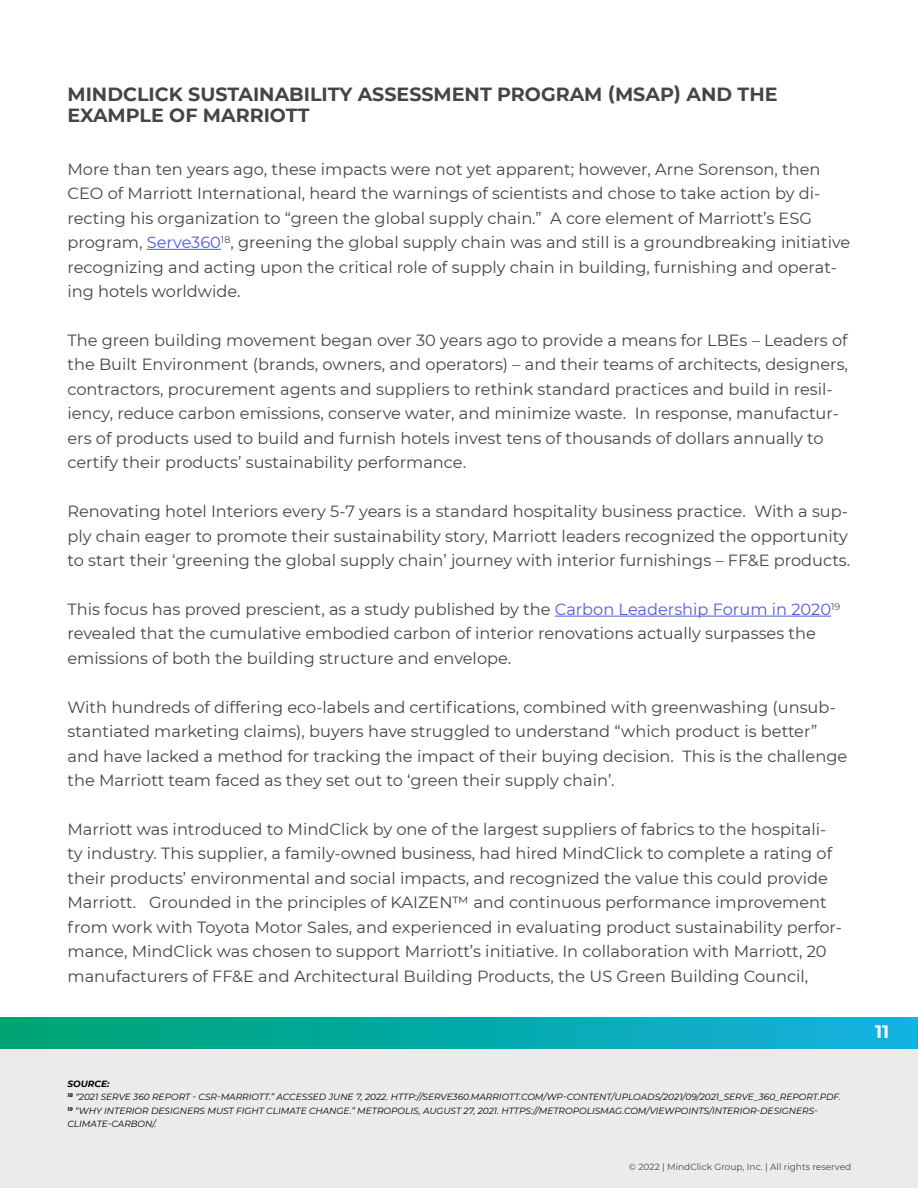
<style>
.page{position:relative;width:918px;height:1188px;background:#fff}
.page>*{position:absolute;margin:0;border:0;box-sizing:border-box;transform-origin:0 0}
.t1{font:700 19.05px/21.5px "Montserrat";color:#464444}
.t2{font:700 18px "Montserrat";color:#fff}
.t3{font:16.2px/24.5px "Montserrat";color:#464444}
.t4{font:italic 9px/13.5px "Montserrat";color:#000}
.t5{font:9px "Montserrat";color:#464444}
.s1{color:#4f5cd6}
.s2{font-weight:700}
</style>
<div class="page">
<div style="left:0;top:1018px;width:918px;height:170px;background:#ebebec"></div>
<hr style="left:147px;top:249px;width:74px;height:1px;background:#4f5cd6">
<hr style="left:555px;top:616px;width:276px;height:1px;background:#4f5cd6">
<div style="left:0;top:1017px;width:918px;height:32px;background:linear-gradient(to right,#00a370,#13b1e2)"></div>
<p class="t1" style="left:68px;top:82px;width:712px">MINDCLICK SUSTAINABILITY ASSESSMENT PROGRAM (MSAP) AND THE<br>EXAMPLE OF MARRIOTT</p>
<p class="t3" style="left:68px;top:156px;width:784px">More than ten years ago, these impacts were not yet apparent; however, Arne Sorenson, then CEO of Marriott International, heard the warnings of scientists and chose to take action by di&shy;recting his organization to “green the global supply chain.” A core element of Marriott’s ESG program, <span class="s1">Serve360</span><sup>18</sup>, greening the global supply chain was and still is a groundbreaking initiative recognizing and acting upon the critical role of supply chain in building, furnishing and operat&shy;ing hotels worldwide.</p>
<p class="t3" style="left:68px;top:327px;width:782px">The green building movement began over 30 years ago to provide a means for LBEs – Leaders of the Built Environment (brands, owners, and operators) – and their teams of architects, designers, contractors, procurement agents and suppliers to rethink standard practices and build in resil&shy;iency, reduce carbon emissions, conserve water, and minimize waste. In response, manufactur&shy;ers of products used to build and furnish hotels invest tens of thousands of dollars annually to certify their products’ sustainability performance.</p>
<p class="t3" style="left:68px;top:499px;width:784px">Renovating hotel Interiors every 5-7 years is a standard hospitality business practice. With a sup&shy;ply chain eager to promote their sustainability story, Marriott leaders recognized the opportunity to start their ‘greening the global supply chain’ journey with interior furnishings – FF&amp;E products.</p>
<p class="t3" style="left:67px;top:596px;width:774px">This focus has proved prescient, as a study published by the <span class="s1">Carbon Leadership Forum in 2020</span><sup>19 </sup>revealed that the cumulative embodied carbon of interior renovations actually surpasses the emissions of both the building structure and envelope.</p>
<p class="t3" style="left:67px;top:694px;width:781px">With hundreds of differing eco-labels and certifications, combined with greenwashing (unsub&shy;stantiated marketing claims), buyers have struggled to understand “which product is better” and have lacked a method for tracking the impact of their buying decision. This is the challenge the Marriott team faced as they set out to ‘green their supply chain’.</p>
<p class="t3" style="left:68px;top:816px;width:776px">Marriott was introduced to MindClick by one of the largest suppliers of fabrics to the hospitali&shy;ty industry. This supplier, a family-owned business, had hired MindClick to complete a rating of their products’ environmental and social impacts, and recognized the value this could provide Marriott. Grounded in the principles of KAIZEN™ and continuous performance improvement from work with Toyota Motor Sales, and experienced in evaluating product sustainability perfor&shy;mance, MindClick was chosen to support Marriott’s initiative. In collaboration with Marriott, 20 manufacturers of FF&amp;E and Architectural Building Products, the US Green Building Council,</p>
<p class="t4" style="left:67px;top:1076px;width:775px"><span class="s2">SOURCE:<br></span><sup>18</sup> “2021 SERVE 360 REPORT - CSR-MARRIOTT.” ACCESSED JUNE 7, 2022. HTTP://SERVE360.MARRIOTT.COM/WP-CONTENT/UPLOADS/2021/09/2021_SERVE_360_REPORT.PDF.<br><sup>19</sup> “WHY INTERIOR DESIGNERS MUST FIGHT CLIMATE CHANGE.” METROPOLIS, AUGUST 27, 2021. HTTPS://METROPOLISMAG.COM/VIEWPOINTS/INTERIOR-DESIGNERS-CLIMATE-CARBON/.</p>
<p class="t5" style="left:629px;top:1161px;width:224px">© 2022 | MindClick Group, Inc. | All rights reserved</p>
<p class="t2" style="left:875px;top:1019px;width:16px">11</p>
</div>
